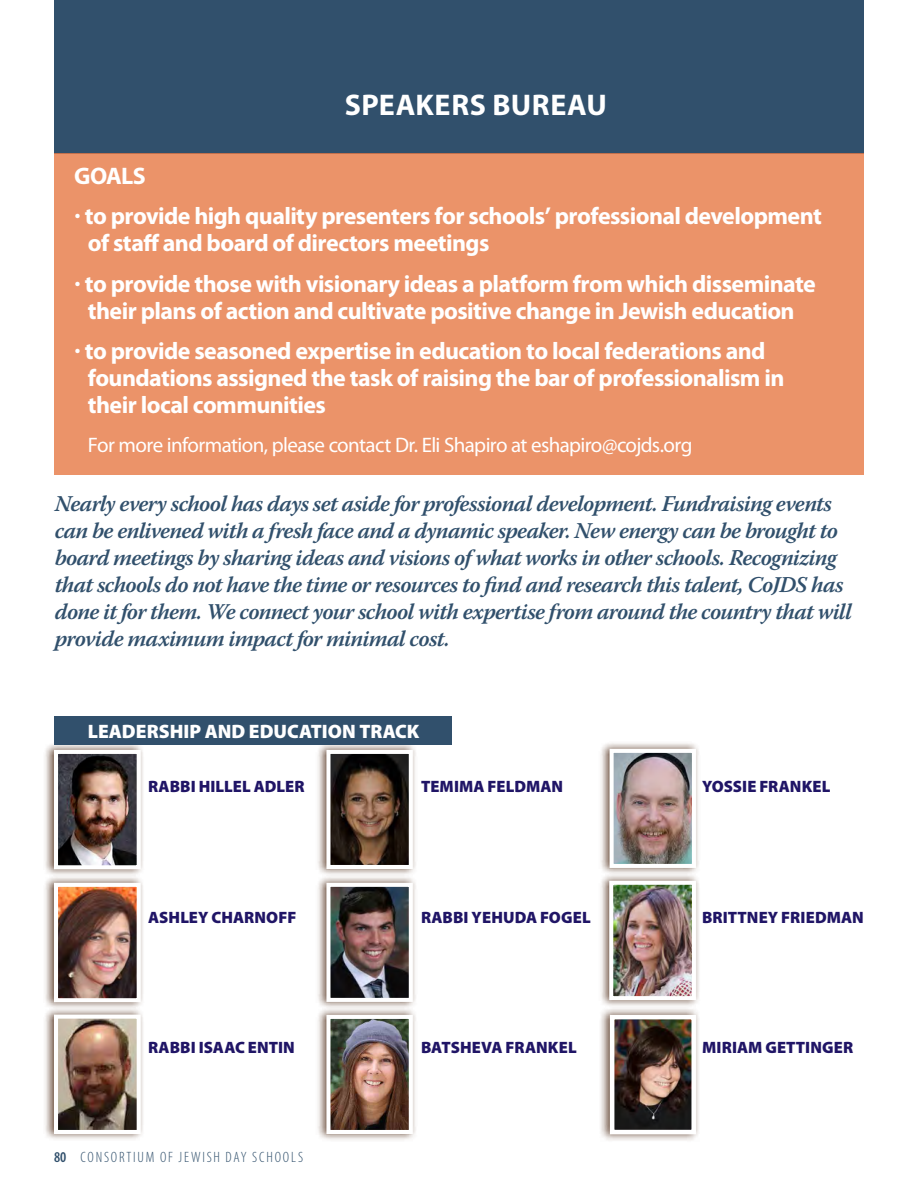
<style>
.page{position:relative;width:918px;height:1188px;background:#fff}
.page>*{position:absolute;margin:0;border:0;box-sizing:border-box;transform-origin:0 0}
.main_header_blue{font:700 30px "Myriad Pro";letter-spacing:.02em;color:#fff}
.intro_par_indented{font:700 24px/27px "Myriad Pro";letter-spacing:-.025em;color:#fff}
.intro_under_goals{font:italic 600 22.5px/27px "Warnock Pro";letter-spacing:-.03em;color:#31506c}
.article_body{font:21px "Myriad Pro";letter-spacing:-.03em;color:#fff}
.speakers_bureau_name{font:900 19.5px "Myriad Pro";color:#fff}
.speakers_bureau_name-2{font:900 16.5px "Myriad Pro";letter-spacing:.005em;color:#201566}
.t1{font:300 condensed 15px "Myriad Pro";letter-spacing:.12em;color:#31506c}
.s1{font-weight:600}
</style>
<div class="page">
<div style="left:54px;top:0;width:810px;height:153px;background:#31506c"></div>
<div style="left:54px;top:153px;width:810px;height:322px;background:#eb9369"></div>
<div style="left:43px;top:875px;width:102px;height:135px;background:#48240e;opacity:.75"></div>
<img style="left:59px;top:888px;width:77px;height:109px">
<div style="left:54px;top:883px;width:87px;height:119px;border:4px solid #fff"></div>
<div style="left:43px;top:1007px;width:102px;height:135px;background:#48240e;opacity:.75"></div>
<img style="left:59px;top:1020px;width:77px;height:109px">
<div style="left:54px;top:1015px;width:87px;height:119px;border:4px solid #fff"></div>
<div style="left:43px;top:742px;width:102px;height:135px;background:#48240e;opacity:.75"></div>
<img style="left:59px;top:755px;width:77px;height:109px">
<div style="left:54px;top:750px;width:87px;height:119px;border:4px solid #fff"></div>
<div style="left:316px;top:742px;width:102px;height:135px;background:#48240e;opacity:.75"></div>
<img style="left:331px;top:755px;width:77px;height:109px">
<div style="left:326px;top:750px;width:87px;height:119px;border:4px solid #fff"></div>
<div style="left:316px;top:875px;width:102px;height:134px;background:#48240e;opacity:.75"></div>
<img style="left:331px;top:888px;width:77px;height:109px">
<div style="left:326px;top:883px;width:87px;height:119px;border:4px solid #fff"></div>
<div style="left:316px;top:1007px;width:102px;height:135px;background:#48240e;opacity:.75"></div>
<img style="left:331px;top:1020px;width:77px;height:109px">
<div style="left:326px;top:1015px;width:87px;height:119px;border:4px solid #fff"></div>
<div style="left:599px;top:741px;width:102px;height:134px;background:#48240e;opacity:.75"></div>
<img style="left:615px;top:754px;width:76px;height:109px">
<div style="left:610px;top:749px;width:86px;height:119px;border:4px solid #fff"></div>
<div style="left:598px;top:873px;width:102px;height:135px;background:#48240e;opacity:.75"></div>
<img style="left:614px;top:886px;width:77px;height:109px">
<div style="left:609px;top:881px;width:87px;height:119px;border:4px solid #fff"></div>
<div style="left:598px;top:1007px;width:103px;height:136px;background:#48240e;opacity:.75"></div>
<img style="left:615px;top:1020px;width:76px;height:109px">
<div style="left:610px;top:1015px;width:86px;height:119px;border:4px solid #fff"></div>
<div style="left:54px;top:716px;width:397px;height:29px;background:#31506c"></div>
<p class="main_header_blue" style="left:345px;top:85px;width:264px">SPEAKERS BUREAU</p>
<p class="intro_par_indented" style="left:74px;top:161px;width:73px">GOALS</p>
<p class="intro_par_indented" style="left:88px;top:202px;width:736px;text-indent:-13px">· to provide high quality presenters for schools’ professional development of staff and board of directors meetings</p>
<p class="intro_par_indented" style="left:74px;top:269px;width:743px;text-align:center">· to provide those with visionary ideas a platform from which disseminate their plans of action and cultivate positive change in Jewish education</p>
<p class="intro_par_indented" style="left:88px;top:337px;width:698px;text-indent:-13px">· to provide seasoned expertise in education to local federations and foundations assigned the task of raising the bar of professionalism in their local communities</p>
<p class="article_body" style="left:88px;top:432px;width:606px">For more information, please contact Dr. Eli Shapiro at eshapiro@cojds.org</p>
<p class="intro_under_goals" style="left:55px;top:490px;width:799px">Nearly every school has days set aside for professional development. Fundraising events can be enlivened with a fresh face and a dynamic speaker. New energy can be brought to board meetings by sharing ideas and visions of what works in other schools. Recognizing that schools do not have the time or resources to find and research this talent, CoJDS has done it for them. We connect your school with expertise from around the country that will provide maximum impact for minimal cost.</p>
<p class="speakers_bureau_name" style="left:88px;top:720px;width:333px">LEADERSHIP AND EDUCATION TRACK</p>
<p class="speakers_bureau_name-2" style="left:148px;top:777px;width:158px">RABBI HILLEL ADLER</p>
<p class="speakers_bureau_name-2" style="left:421px;top:777px;width:144px">TEMIMA FELDMAN</p>
<p class="speakers_bureau_name-2" style="left:702px;top:777px;width:130px">YOSSIE FRANKEL</p>
<p class="speakers_bureau_name-2" style="left:148px;top:908px;width:150px">ASHLEY CHARNOFF</p>
<p class="speakers_bureau_name-2" style="left:421px;top:908px;width:171px">RABBI YEHUDA FOGEL</p>
<p class="speakers_bureau_name-2" style="left:702px;top:908px;width:163px">BRITTNEY FRIEDMAN</p>
<p class="speakers_bureau_name-2" style="left:148px;top:1038px;width:148px">RABBI ISAAC ENTIN</p>
<p class="speakers_bureau_name-2" style="left:421px;top:1038px;width:157px">BATSHEVA FRANKEL</p>
<p class="speakers_bureau_name-2" style="left:702px;top:1038px;width:153px">MIRIAM GETTINGER</p>
<p class="t1" style="left:54px;top:1149px;width:251px"><span class="s1">80</span> CONSORTIUM OF JEWISH DAY SCHOOLS</p>
</div>
